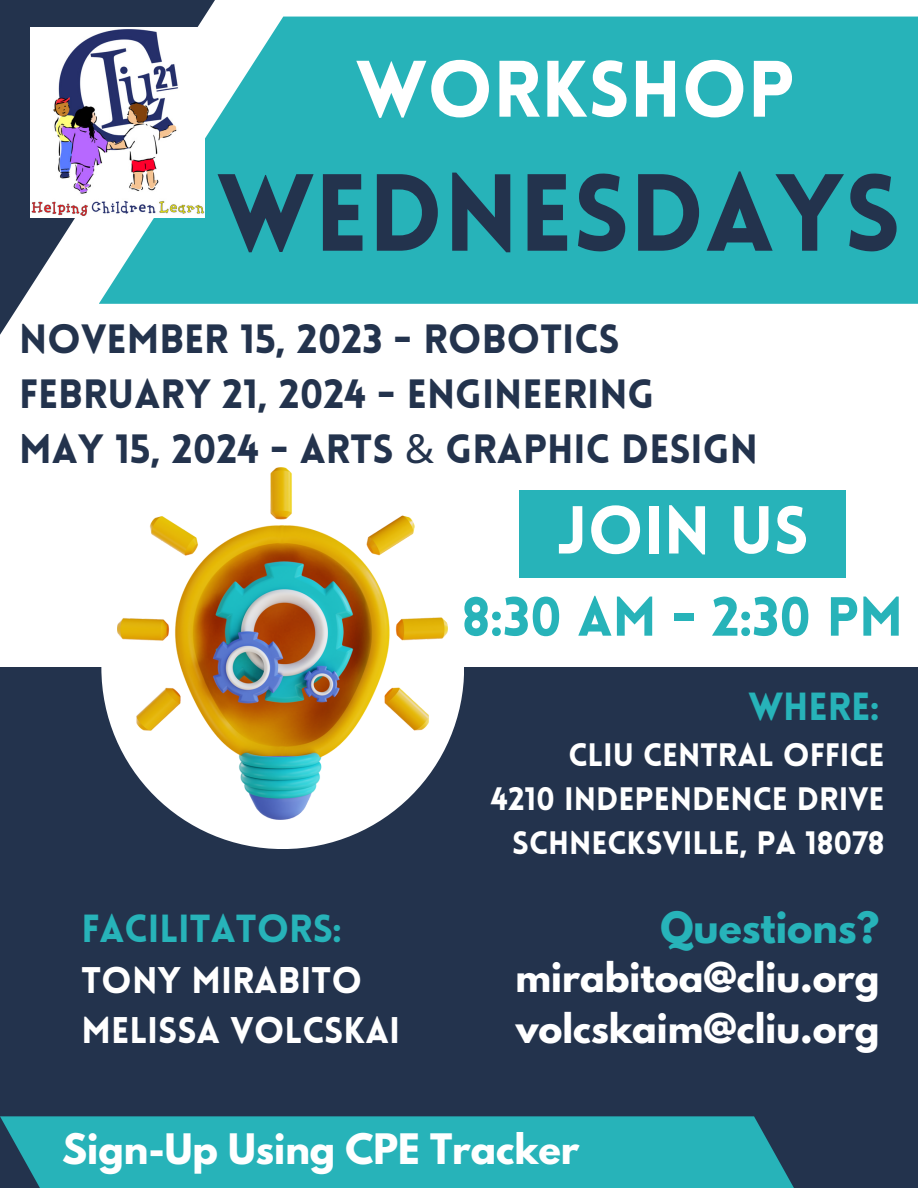
<style>
.page{position:relative;width:918px;height:1188px;background:#fff}
.page>*{position:absolute;margin:0;border:0;box-sizing:border-box;transform-origin:0 0}
.t1{font:900 107.1px "Lovelo";color:#23334d}
.t2{font:900 78.15px "Lovelo";color:#fff}
.t3{font:900 66.15px "Lovelo";color:#fff}
.t4{font:900 53.85px "Lovelo";color:#27b3b9}
.t5{font:900 40.05px "Lovelo";color:#23334d}
.t6{font:900 38.25px "Lovelo";color:#27b3b9}
.t7{font:700 38.25px "League Spartan";color:#27b3b9}
.t8{font:700 37.2px "League Spartan";color:#fff}
.t9{font:900 36.3px "Lovelo";color:#fff}
.t10{font:700 36.15px "League Spartan";color:#fff}
.t11{font:900 31.8px "Lovelo";color:#fff}
.s1{font-family:"Noto Sans";font-weight:400}
</style>
<div class="page">
<div style="left:0;top:668px;width:918px;height:520px;background:#23334d"></div>
<div style="left:236px;top:17px;width:682px;height:287px;background:#27b3b9"></div>
<svg style="left:0;top:0;width:236px;height:335px"></svg>
<div style="left:101px;top:486px;width:363px;height:363px;background:#fff;border-radius:50%"></div>
<div style="left:0;top:1116px;width:794px;height:72px;background:#27b3b9"></div>
<div style="left:519px;top:490px;width:327px;height:87px;background:#27b3b9"></div>
<img style="left:118px;top:467px;width:329px;height:353px">
<img style="left:30px;top:27px;width:175px;height:190px">
<p class="t2" style="left:356px;top:58px;width:440px">WORKSHOP</p>
<p class="t1" style="left:217px;top:170px;width:685px">WEDNESDAYS</p>
<p class="t5" style="left:19px;top:323px;width:602px">NOVEMBER 15, 2023 - ROBOTICS</p>
<p class="t5" style="left:19px;top:378px;width:637px">FEBRUARY 21, 2024 - ENGINEERING</p>
<p class="t5" style="left:19px;top:433px;width:740px">MAY 15, 2024 - ARTS <span class="s1">&amp;</span> GRAPHIC DESIGN</p>
<p class="t3" style="left:557px;top:504px;width:253px">JOIN US</p>
<p class="t4" style="left:462px;top:595px;width:442px">8:30 AM - 2:30 PM</p>
<p class="t6" style="left:748px;top:691px;width:133px">WHERE:</p>
<p class="t6" style="left:81px;top:913px;width:262px">FACILITATORS:</p>
<p class="t9" style="left:81px;top:965px;width:282px">TONY MIRABITO</p>
<p class="t9" style="left:81px;top:1016px;width:320px">MELISSA VOLCSKAI</p>
<p class="t11" style="left:568px;top:743px;width:318px">CLIU CENTRAL OFFICE</p>
<p class="t11" style="left:491px;top:786px;width:395px">4210 INDEPENDENCE DRIVE</p>
<p class="t11" style="left:512px;top:830px;width:374px">SCHNECKSVILLE, PA 18078</p>
<p class="t7" style="left:660px;top:908px;width:220px">Questions?</p>
<p class="t10" style="left:516px;top:960px;width:365px">mirabitoa@cliu.org</p>
<p class="t10" style="left:516px;top:1010px;width:365px">volcskaim@cliu.org</p>
<p class="t8" style="left:62px;top:1131px;width:519px">Sign-Up Using CPE Tracker</p>
</div>
